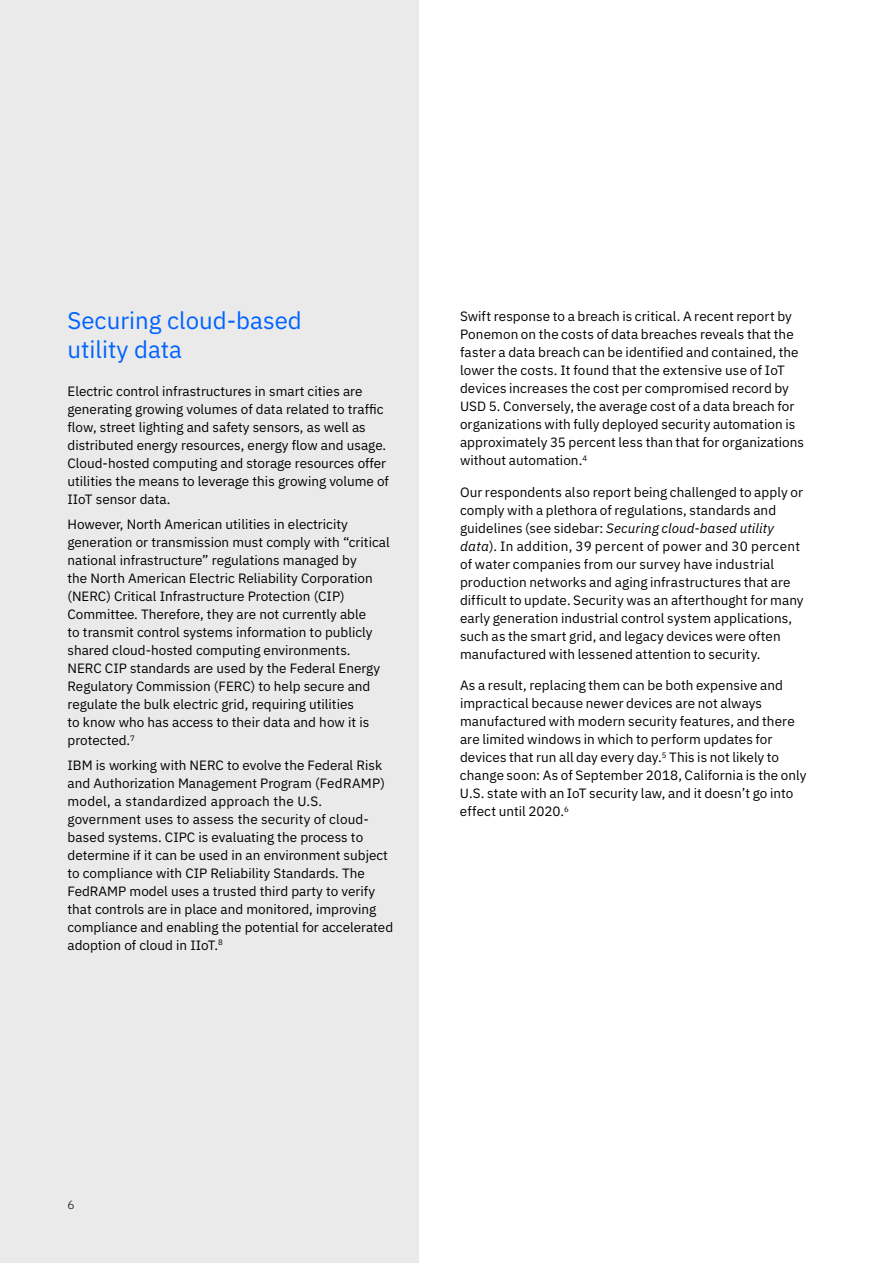
<style>
.page{position:relative;width:893px;height:1263px;background:#fff}
.page>*{position:absolute;margin:0;border:0;box-sizing:border-box;transform-origin:0 0}
.t1{font:24px/28.8px "IBM Plex Sans";color:#0062ff}
.t2{font:13.5px/18px "IBM Plex Sans";color:#000}
.t3{font:300 12px "IBM Plex Sans";color:#000}
.s1{font-style:italic}
</style>
<div class="page">
<div style="left:0;top:0;width:419px;height:1263px;background:#eaeaea"></div>
<p class="t1" style="left:68px;top:304px;width:236px">Securing cloud-based utility data</p>
<p class="t2" style="left:68px;top:381px;width:323px">Electric control infrastructures in smart cities are generating growing volumes of data related to traffic flow, street lighting and safety sensors, as well as distributed energy resources, energy flow and usage.<br>Cloud-hosted computing and storage resources offer utilities the means to leverage this growing volume of IIoT sensor data.</p>
<p class="t2" style="left:68px;top:514px;width:324px">However, North American utilities in electricity generation or transmission must comply with “critical national infrastructure” regulations managed by<br>the North American Electric Reliability Corporation (NERC) Critical Infrastructure Protection (CIP)<br>Committee. Therefore, they are not currently able<br>to transmit control systems information to publicly shared cloud-hosted computing environments.<br>NERC CIP standards are used by the Federal Energy Regulatory Commission (FERC) to help secure and regulate the bulk electric grid, requiring utilities<br>to know who has access to their data and how it is protected.<sup>7</sup></p>
<p class="t2" style="left:68px;top:755px;width:327px">IBM is working with NERC to evolve the Federal Risk and Authorization Management Program (FedRAMP) model, a standardized approach the U.S. government uses to assess the security of cloud&shy;based systems. CIPC is evaluating the process to determine if it can be used in an environment subject to compliance with CIP Reliability Standards. The FedRAMP model uses a trusted third party to verify that controls are in place and monitored, improving compliance and enabling the potential for accelerated adoption of cloud in IIoT.<sup>8</sup></p>
<p class="t2" style="left:460px;top:306px;width:346px">Swift response to a breach is critical. A recent report by Ponemon on the costs of data breaches reveals that the faster a data breach can be identified and contained, the lower the costs. It found that the extensive use of IoT devices increases the cost per compromised record by USD 5. Conversely, the average cost of a data breach for organizations with fully deployed security automation is approximately 35 percent less than that for organizations without automation.<sup>4</sup></p>
<p class="t2" style="left:460px;top:482px;width:345px">Our respondents also report being challenged to apply or comply with a plethora of regulations, standards and guidelines (see sidebar: <span class="s1">Securing cloud-based utility data</span>). In addition, 39 percent of power and 30 percent of water companies from our survey have industrial production networks and aging infrastructures that are difficult to update. Security was an afterthought for many early generation industrial control system applications, such as the smart grid, and legacy devices were often manufactured with lessened attention to security.</p>
<p class="t2" style="left:460px;top:675px;width:348px">As a result, replacing them can be both expensive and impractical because newer devices are not always manufactured with modern security features, and there are limited windows in which to perform updates for devices that run all day every day.<sup>5</sup> This is not likely to change soon: As of September 2018, California is the only</p>
<p class="t2" style="left:460px;top:783px;width:335px">U.S. state with an IoT security law, and it doesn’t go into effect until 2020.<sup>6</sup></p>
<p class="t3" style="left:68px;top:1196px;width:9px">6</p>
</div>
